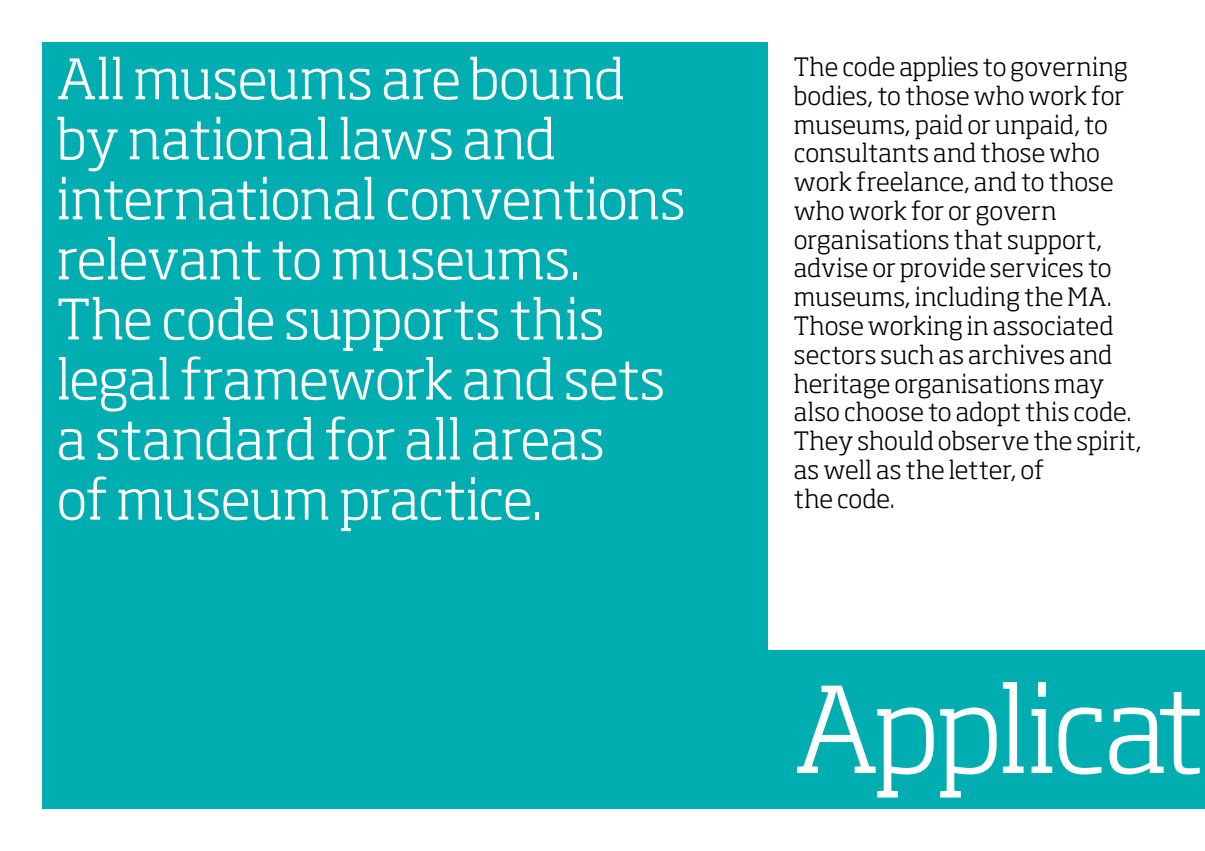
<style>
.page{position:relative;width:1205px;height:851px;background:#fff}
.page>*{position:absolute;margin:0;border:0;box-sizing:border-box;transform-origin:0 0}
.t1{font:300 117.5px "Soho Pro";letter-spacing:-.035em;color:#fff}
.t2{font:300 55px/60px "Soho Pro";letter-spacing:-.015em;color:#fff}
.t3{font:300 25px/28.8px "Soho Pro";color:#000}
</style>
<div class="page">
<div style="left:43px;top:43px;width:725px;height:765px;background:#00adb1"></div>
<div style="left:43px;top:649px;width:1162px;height:159px;background:#00adb1"></div>
<h2 class="t2" style="left:57px;top:44px;width:630px">All museums are bound by national laws and international conventions relevant to museums.<br>The code supports this legal framework and sets a standard for all areas<br>of museum practice.</h2>
<p class="t3" style="left:794px;top:50px;width:349px">The code applies to governing bodies, to those who work for museums, paid or unpaid, to consultants and those who work freelance, and to those who work for or govern organisations that support, advise or provide services to museums, including the MA.<br>Those working in associated sectors such as archives and heritage organisations may also choose to adopt this code.<br>They should observe the spirit, as well as the letter, of<br>the code.</p>
<h1 class="t1" style="left:794px;top:638px;width:412px">Applicat</h1>
</div>
